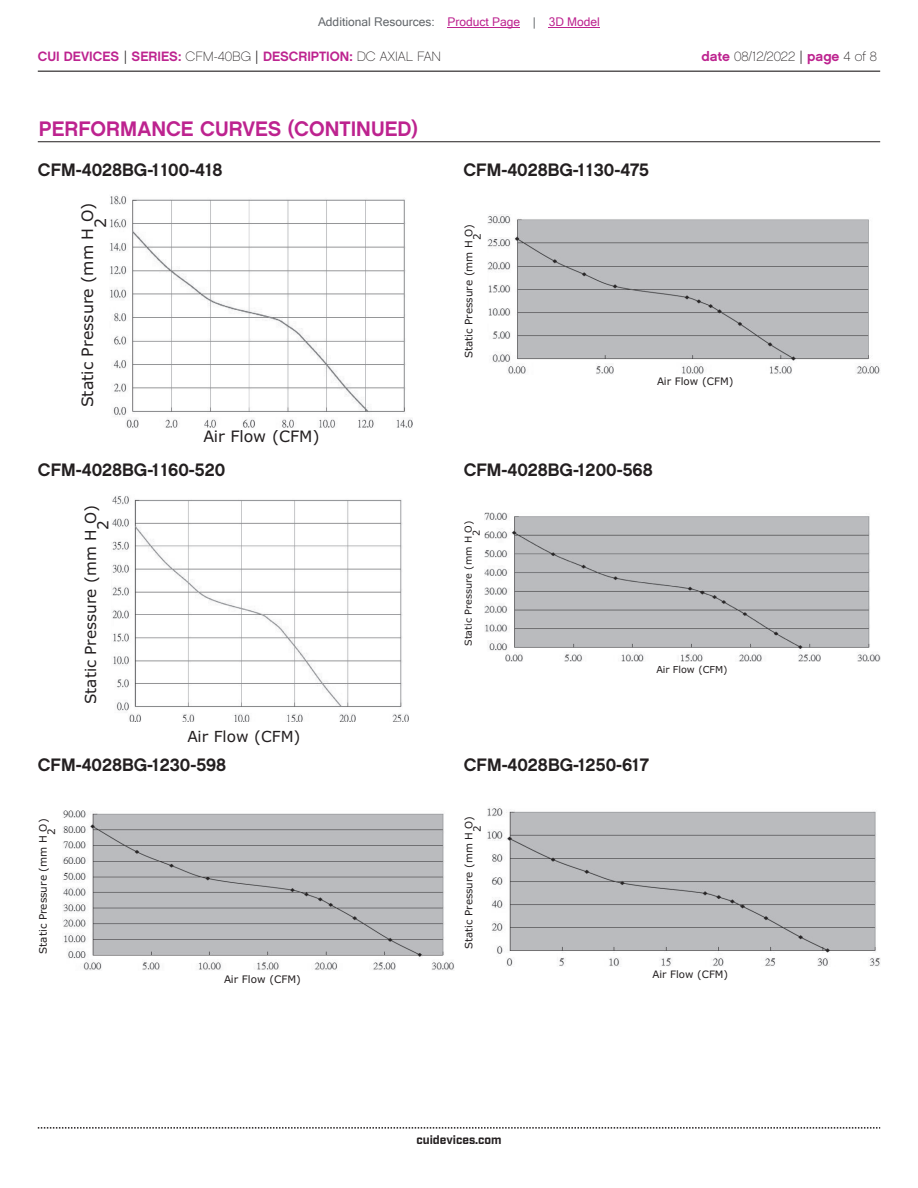
<style>
.page{position:relative;width:918px;height:1188px;background:#fff}
.page>*{position:absolute;margin:0;border:0;box-sizing:border-box;transform-origin:0 0}
.t1{font:21px "Chalet New York Nineteen Sixty";color:#bd238f}
.t2{font:18px "Chalet New York Nineteen Sixty";color:#231f20}
.t3{font:15.75px/12.9px "Verdana";color:#231f20}
.t4{font:15.3px/12.6px "Verdana";color:#231f20}
.t5{font:13.5px "Chalet New York Nineteen Sixty";color:#bd238f}
.t6{font:13.5px "Chalet Paris Nineteen Sixty";letter-spacing:-.005em;color:#231f20}
.t7{font:12px "Microsoft Sans Serif";color:#63676b}
.t8{font:700 12px "Industry";color:#231f20}
.t9{font:10.35px/8.6px "Verdana";color:#231f20}
.t10{font:10.2px/8.4px "Verdana";color:#231f20}
.t11{font:9.6px/7.9px "Verdana";color:#231f20}
.s1{color:#bd238f}
.s2{font-family:"Industry";color:#231f20}
.s3{font-family:"Chalet Paris Nineteen Sixty";color:#231f20}
.s4{font-family:"Chalet New York Nineteen Sixty";color:#bd238f}
.s5{font-family:"Industry"}
</style>
<div class="page">
<hr style="left:38px;top:71px;width:842px;height:1px;background:#231f20">
<svg style="left:38px;top:1127px;width:842px;height:2px"></svg>
<hr style="left:38px;top:141px;width:842px;height:1px;background:#231f20">
<img style="left:112px;top:496px;width:297px;height:226px">
<img style="left:487px;top:214px;width:393px;height:160px">
<img style="left:110px;top:195px;width:303px;height:233px">
<img style="left:484px;top:512px;width:396px;height:150px">
<img style="left:487px;top:808px;width:393px;height:158px">
<img style="left:63px;top:810px;width:391px;height:160px">
<hr style="left:448px;top:27px;width:72px;height:1px;background:#bd238f">
<hr style="left:549px;top:27px;width:51px;height:1px;background:#bd238f">
<p class="t7" style="left:318px;top:15px;width:283px">Additional Resources: <span class="s1">Product Page</span> | <span class="s1">3D Model</span></p>
<p class="t5" style="left:38px;top:47px;width:405px">CUI DEVICES <span class="s2">|</span> SERIES: <span class="s3">CFM-40BG</span> <span class="s2">|</span> DESCRIPTION: <span class="s3">DC AXIAL FAN</span></p>
<p class="t6" style="left:702px;top:48px;width:177px"><span class="s4">date</span> 08/12/2022 <span class="s5">|</span> <span class="s4">page</span> 4 of 8</p>
<p class="t1" style="left:39px;top:115px;width:380px">PERFORMANCE CURVES (CONTINUED)</p>
<p class="t2" style="left:38px;top:158px;width:186px">CFM-4028BG-1100-418</p>
<p class="t3" style="left:81px;top:228px;width:27px;text-indent:-180px;rotate:-90deg">Static Pressure (mm H O)<br>2</p>
<p class="t3" style="left:203px;top:430px;width:118px">Air Flow (CFM)</p>
<p class="t2" style="left:38px;top:458px;width:189px">CFM-4028BG-1160-520</p>
<p class="t4" style="left:84px;top:530px;width:26px;text-indent:-174px;rotate:-90deg">Static Pressure (mm H O)<br>2</p>
<p class="t4" style="left:188px;top:730px;width:114px">Air Flow (CFM)</p>
<p class="t2" style="left:38px;top:753px;width:190px">CFM-4028BG-1230-598</p>
<p class="t9" style="left:39px;top:835px;width:18px;text-indent:-119px;rotate:-90deg">Static Pressure (mm H O)<br>2</p>
<p class="t9" style="left:224px;top:975px;width:78px">Air Flow (CFM)</p>
<p class="t2" style="left:464px;top:158px;width:187px">CFM-4028BG-1130-475</p>
<p class="t9" style="left:464px;top:240px;width:18px;text-indent:-118px;rotate:-90deg">Static Pressure (mm H O)<br>2</p>
<p class="t9" style="left:657px;top:376px;width:78px">Air Flow (CFM)</p>
<p class="t2" style="left:464px;top:458px;width:191px">CFM-4028BG-1200-568</p>
<p class="t11" style="left:464px;top:536px;width:17px;text-indent:-110px;rotate:-90deg">Static Pressure (mm H O)<br>2</p>
<p class="t11" style="left:656px;top:666px;width:73px">Air Flow (CFM)</p>
<p class="t2" style="left:464px;top:753px;width:187px">CFM-4028BG-1250-617</p>
<p class="t10" style="left:464px;top:832px;width:18px;text-indent:-117px;rotate:-90deg">Static Pressure (mm H O)<br>2</p>
<p class="t10" style="left:653px;top:970px;width:77px">Air Flow (CFM)</p>
<p class="t8" style="left:416px;top:1132px;width:87px">cuidevices.com</p>
</div>
